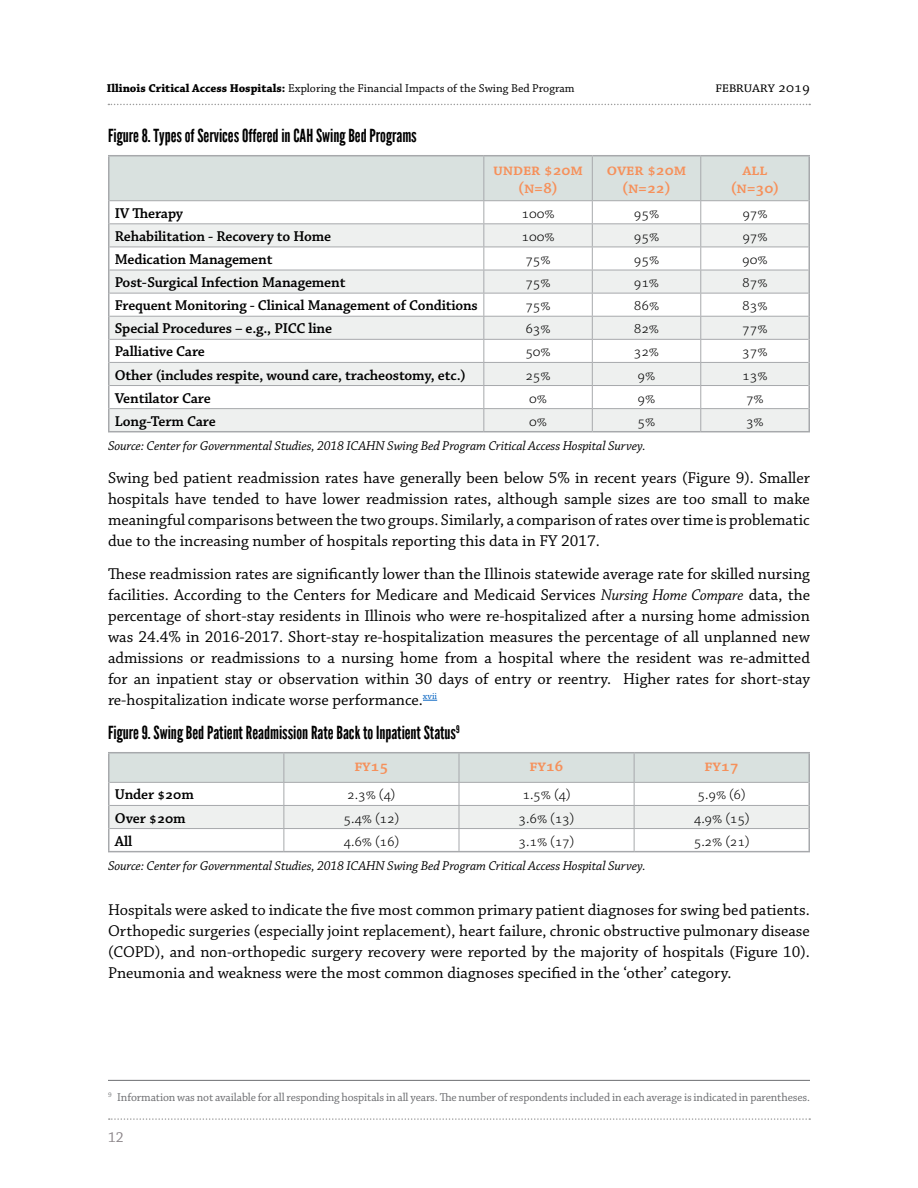
<style>
.page{position:relative;width:918px;height:1188px;background:#fff}
.page>*{position:absolute;margin:0;border:0;box-sizing:border-box;transform-origin:0 0}
.t1{font:18px "League Gothic Extended";color:#000}
.t2{font:16.5px/21px "Chaparral Pro";color:#000;text-align:justify}
.t3{font:600 16.5px/18px "Chaparral Pro";letter-spacing:-.01em;color:#f6905a;text-align:center}
.t4{font:16.5px "Chaparral Pro Disp";color:#000}
.t5{font:600 15px "Chaparral Pro";letter-spacing:-.01em;color:#000}
.t6{font:300 15px "Chaparral Pro";letter-spacing:-.01em;color:#000}
.t7{font:15px "Chaparral Pro";color:#898387}
.t8{font:italic 13.5px "Chaparral Pro";letter-spacing:-.01em;color:#000}
.t9{font:12px "Chaparral Pro";letter-spacing:-.01em;color:#6d6e71}
.t10{font:12px "Chaparral Pro";color:#000}
.s1{font-weight:700}
.s2{font-family:"Chaparral Pro It Subh"}
</style>
<div class="page">
<svg style="left:109px;top:1118px;width:701px;height:2px"></svg>
<svg style="left:108px;top:104px;width:702px;height:1px"></svg>
<svg style="left:423px;top:700px;width:14px;height:1px"></svg>
<hr style="left:108px;top:155px;width:376px;height:1px;background:#a7a9ac">
<hr style="left:108px;top:156px;width:2px;height:45px;background:#a7a9ac">
<hr style="left:484px;top:155px;width:108px;height:1px;background:#a7a9ac">
<hr style="left:592px;top:155px;width:109px;height:1px;background:#a7a9ac">
<hr style="left:701px;top:155px;width:109px;height:1px;background:#a7a9ac">
<hr style="left:808px;top:156px;width:2px;height:45px;background:#a7a9ac">
<hr style="left:108px;top:201px;width:2px;height:23px;background:#a7a9ac">
<hr style="left:808px;top:201px;width:2px;height:23px;background:#a7a9ac">
<hr style="left:108px;top:224px;width:2px;height:23px;background:#a7a9ac">
<hr style="left:808px;top:224px;width:2px;height:23px;background:#a7a9ac">
<hr style="left:108px;top:247px;width:2px;height:23px;background:#a7a9ac">
<hr style="left:808px;top:247px;width:2px;height:23px;background:#a7a9ac">
<hr style="left:108px;top:270px;width:2px;height:23px;background:#a7a9ac">
<hr style="left:808px;top:270px;width:2px;height:23px;background:#a7a9ac">
<hr style="left:108px;top:293px;width:2px;height:23px;background:#a7a9ac">
<hr style="left:808px;top:293px;width:2px;height:23px;background:#a7a9ac">
<hr style="left:108px;top:316px;width:2px;height:23px;background:#a7a9ac">
<hr style="left:808px;top:316px;width:2px;height:23px;background:#a7a9ac">
<hr style="left:108px;top:339px;width:2px;height:23px;background:#a7a9ac">
<hr style="left:808px;top:339px;width:2px;height:23px;background:#a7a9ac">
<hr style="left:108px;top:362px;width:2px;height:24px;background:#a7a9ac">
<hr style="left:808px;top:362px;width:2px;height:24px;background:#a7a9ac">
<hr style="left:108px;top:386px;width:2px;height:23px;background:#a7a9ac">
<hr style="left:808px;top:386px;width:2px;height:23px;background:#a7a9ac">
<hr style="left:108px;top:409px;width:2px;height:22px;background:#a7a9ac">
<hr style="left:808px;top:409px;width:2px;height:22px;background:#a7a9ac">
<hr style="left:108px;top:431px;width:376px;height:1px;background:#a7a9ac">
<hr style="left:484px;top:431px;width:108px;height:1px;background:#a7a9ac">
<hr style="left:592px;top:431px;width:109px;height:1px;background:#a7a9ac">
<hr style="left:701px;top:431px;width:109px;height:1px;background:#a7a9ac">
<svg style="left:109px;top:156px;width:700px;height:275px"></svg>
<svg style="left:110px;top:753px;width:698px;height:98px"></svg>
<hr style="left:108px;top:752px;width:176px;height:1px;background:#a7a9ac">
<hr style="left:108px;top:753px;width:2px;height:29px;background:#a7a9ac">
<hr style="left:284px;top:752px;width:175px;height:1px;background:#a7a9ac">
<hr style="left:459px;top:752px;width:175px;height:1px;background:#a7a9ac">
<hr style="left:634px;top:752px;width:176px;height:1px;background:#a7a9ac">
<hr style="left:808px;top:753px;width:2px;height:29px;background:#a7a9ac">
<hr style="left:108px;top:782px;width:2px;height:23px;background:#a7a9ac">
<hr style="left:808px;top:782px;width:2px;height:23px;background:#a7a9ac">
<hr style="left:108px;top:805px;width:2px;height:24px;background:#a7a9ac">
<hr style="left:808px;top:805px;width:2px;height:24px;background:#a7a9ac">
<hr style="left:108px;top:829px;width:2px;height:22px;background:#a7a9ac">
<hr style="left:808px;top:829px;width:2px;height:22px;background:#a7a9ac">
<hr style="left:108px;top:851px;width:176px;height:1px;background:#a7a9ac">
<hr style="left:284px;top:851px;width:175px;height:1px;background:#a7a9ac">
<hr style="left:459px;top:851px;width:175px;height:1px;background:#a7a9ac">
<hr style="left:634px;top:851px;width:176px;height:1px;background:#a7a9ac">
<hr style="left:108px;top:1080px;width:702px;height:1px;background:#6d6e71">
<p class="t10" style="left:107px;top:81px;width:469px"><span class="s1">Illinois Critical Access Hospitals:</span> Exploring the Financial Impacts of the Swing Bed Program</p>
<p class="t4" style="left:715px;top:78px;width:96px">FEBRUARY 2019</p>
<p class="t1" style="left:108px;top:125px;width:310px">Figure 8. Types of Services Offered in CAH Swing Bed Programs</p>
<p class="t3" style="left:493px;top:162px;width:91px">Under $20m (n=8)</p>
<p class="t3" style="left:607px;top:162px;width:81px">Over $20m (n=22)</p>
<p class="t3" style="left:731px;top:162px;width:50px">All (n=30)</p>
<p class="t5" style="left:115px;top:205px;width:70px">IV Therapy</p>
<p class="t6" style="left:522px;top:205px;width:34px">100%</p>
<p class="t6" style="left:634px;top:205px;width:27px">95%</p>
<p class="t6" style="left:742px;top:205px;width:27px">97%</p>
<p class="t5" style="left:115px;top:228px;width:218px">Rehabilitation - Recovery to Home</p>
<p class="t6" style="left:522px;top:228px;width:34px">100%</p>
<p class="t6" style="left:634px;top:228px;width:27px">95%</p>
<p class="t6" style="left:742px;top:228px;width:27px">97%</p>
<p class="t5" style="left:115px;top:251px;width:159px">Medication Management</p>
<p class="t6" style="left:525px;top:251px;width:27px">75%</p>
<p class="t6" style="left:634px;top:251px;width:27px">95%</p>
<p class="t6" style="left:742px;top:251px;width:27px">90%</p>
<p class="t5" style="left:115px;top:274px;width:232px">Post-Surgical Infection Management</p>
<p class="t6" style="left:525px;top:274px;width:27px">75%</p>
<p class="t6" style="left:634px;top:274px;width:27px">91%</p>
<p class="t6" style="left:742px;top:274px;width:27px">87%</p>
<p class="t5" style="left:115px;top:297px;width:365px">Frequent Monitoring - Clinical Management of Conditions</p>
<p class="t6" style="left:525px;top:297px;width:27px">75%</p>
<p class="t6" style="left:634px;top:297px;width:27px">86%</p>
<p class="t6" style="left:742px;top:297px;width:27px">83%</p>
<p class="t5" style="left:115px;top:320px;width:219px">Special Procedures – e.g., PICC line</p>
<p class="t6" style="left:525px;top:320px;width:27px">63%</p>
<p class="t6" style="left:634px;top:320px;width:27px">82%</p>
<p class="t6" style="left:742px;top:320px;width:27px">77%</p>
<p class="t5" style="left:115px;top:343px;width:92px">Palliative Care</p>
<p class="t6" style="left:525px;top:344px;width:27px">50%</p>
<p class="t6" style="left:634px;top:344px;width:27px">32%</p>
<p class="t6" style="left:742px;top:344px;width:27px">37%</p>
<p class="t5" style="left:115px;top:366px;width:353px">Other (includes respite, wound care, tracheostomy, etc.)</p>
<p class="t6" style="left:525px;top:367px;width:27px">25%</p>
<p class="t6" style="left:638px;top:367px;width:19px">9%</p>
<p class="t6" style="left:742px;top:367px;width:27px">13%</p>
<p class="t5" style="left:115px;top:389px;width:98px">Ventilator Care</p>
<p class="t6" style="left:529px;top:390px;width:19px">0%</p>
<p class="t6" style="left:638px;top:390px;width:19px">9%</p>
<p class="t6" style="left:746px;top:390px;width:19px">7%</p>
<p class="t5" style="left:115px;top:412px;width:103px">Long-Term Care</p>
<p class="t6" style="left:529px;top:413px;width:19px">0%</p>
<p class="t6" style="left:638px;top:413px;width:19px">5%</p>
<p class="t6" style="left:746px;top:413px;width:19px">3%</p>
<p class="t8" style="left:108px;top:438px;width:539px">Source: Center for Governmental Studies, 2018 ICAHN Swing Bed Program Critical Access Hospital Survey.</p>
<p class="t2" style="left:108px;top:468px;width:704px">Swing bed patient readmission rates have generally been below 5% in recent years (Figure 9). Smaller hospitals have tended to have lower readmission rates, although sample sizes are too small to make meaningful comparisons between the two groups. Similarly, a comparison of rates over time is problematic due to the increasing number of hospitals reporting this data in FY 2017.</p>
<p class="t2" style="left:108px;top:564px;width:704px">These readmission rates are significantly lower than the Illinois statewide average rate for skilled nursing facilities. According to the Centers for Medicare and Medicaid Services <span class="s2">Nursing Home Compare</span> data, the percentage of short-stay residents in Illinois who were re-hospitalized after a nursing home admission was 24.4% in 2016-2017. Short-stay re-hospitalization measures the percentage of all unplanned new admissions or readmissions to a nursing home from a hospital where the resident was re-admitted for an inpatient stay or observation within 30 days of entry or reentry. Higher rates for short-stay re-hospitalization indicate worse performance.<sup>xvii</sup></p>
<p class="t1" style="left:108px;top:722px;width:353px">Figure 9. Swing Bed Patient Readmission Rate Back to Inpatient Status<sup>9</sup></p>
<p class="t3" style="left:354px;top:757px;width:36px">FY15</p>
<p class="t3" style="left:529px;top:757px;width:36px">FY16</p>
<p class="t3" style="left:705px;top:757px;width:36px">FY17</p>
<p class="t5" style="left:115px;top:786px;width:81px">Under $20m</p>
<p class="t6" style="left:347px;top:787px;width:50px">2.3% (4)</p>
<p class="t6" style="left:522px;top:787px;width:50px">1.5% (4)</p>
<p class="t6" style="left:698px;top:787px;width:50px">5.9% (6)</p>
<p class="t5" style="left:115px;top:809px;width:72px">Over $20m</p>
<p class="t6" style="left:344px;top:810px;width:57px">5.4% (12)</p>
<p class="t6" style="left:519px;top:810px;width:57px">3.6% (13)</p>
<p class="t6" style="left:694px;top:810px;width:57px">4.9% (15)</p>
<p class="t5" style="left:115px;top:832px;width:19px">All</p>
<p class="t6" style="left:344px;top:833px;width:57px">4.6% (16)</p>
<p class="t6" style="left:519px;top:833px;width:57px">3.1% (17)</p>
<p class="t6" style="left:694px;top:833px;width:57px">5.2% (21)</p>
<p class="t8" style="left:108px;top:858px;width:539px">Source: Center for Governmental Studies, 2018 ICAHN Swing Bed Program Critical Access Hospital Survey.</p>
<p class="t2" style="left:108px;top:900px;width:704px">Hospitals were asked to indicate the five most common primary patient diagnoses for swing bed patients.<br>Orthopedic surgeries (especially joint replacement), heart failure, chronic obstructive pulmonary disease (COPD), and non-orthopedic surgery recovery were reported by the majority of hospitals (Figure 10).<br>Pneumonia and weakness were the most common diagnoses specified in the ‘other’ category.</p>
<p class="t9" style="left:108px;top:1091px;width:704px"><sup>9</sup> Information was not available for all responding hospitals in all years. The number of respondents included in each average is indicated in parentheses.</p>
<p class="t7" style="left:108px;top:1129px;width:17px">12</p>
</div>
